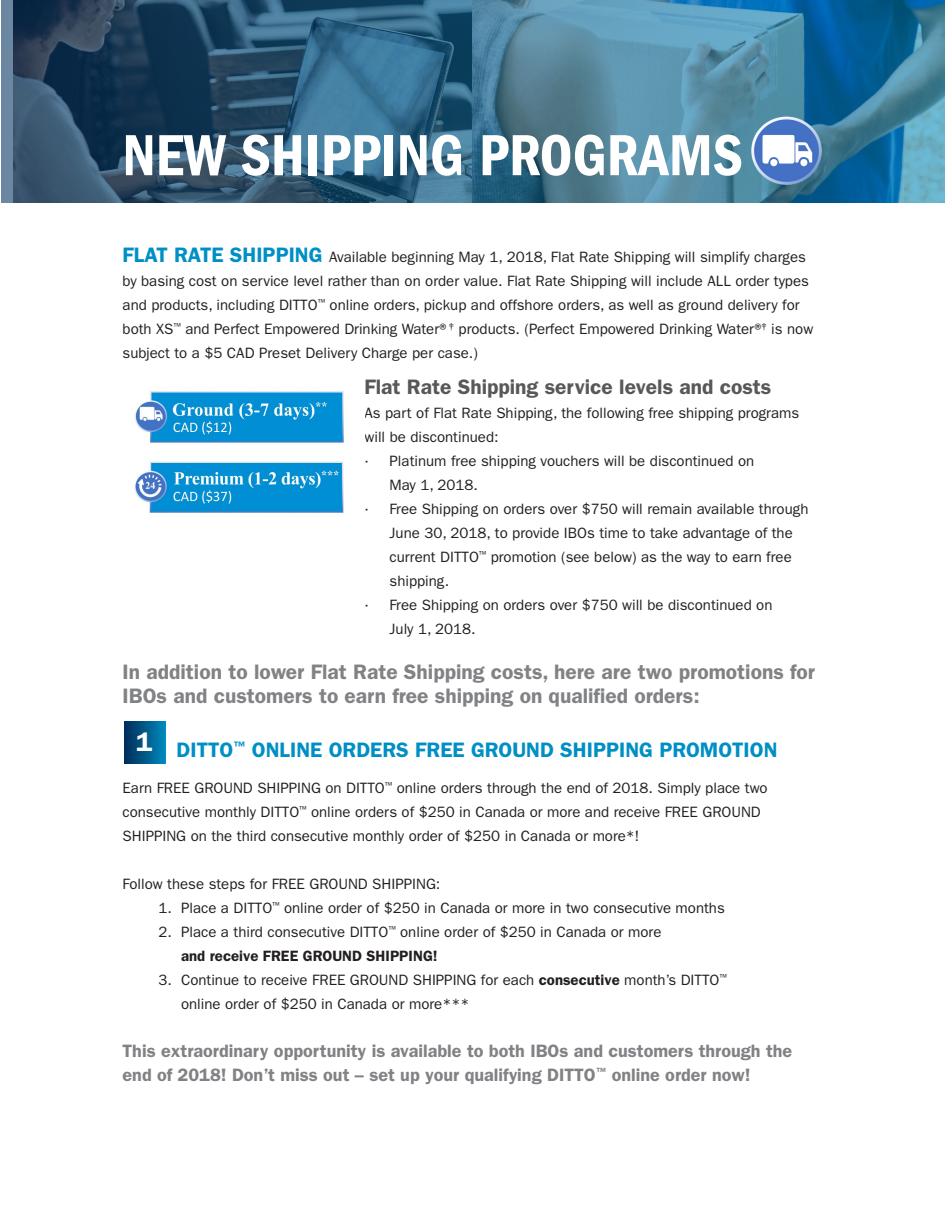
<style>
.page{position:relative;width:945px;height:1215px;background:#fff}
.page>*{position:absolute;margin:0;border:0;box-sizing:border-box;transform-origin:0 0}
.t1{font:60px "ITC Franklin Gothic Std Dm Cd";color:#fff}
.t2{font:600 27px "ITC Franklin Gothic Std";color:#fff}
.t3{font:600 21px/24px "ITC Franklin Gothic Std";color:#808285}
.t4{font:600 21px "ITC Franklin Gothic Std";color:#008fc5}
.t5{font:600 21px "ITC Franklin Gothic Std";color:#57585a}
.t6{font:600 18px/24px "ITC Franklin Gothic Std";color:#808285}
.t7{font:15px/24px "ITC Franklin Gothic Std";color:#231f20}
.s1{font-weight:600;font-size:21px;color:#008fc5}
.s2{font-weight:600}
</style>
<div class="page">
<svg style="left:2px;top:0;width:943px;height:202px;background:#386b88"></svg>
<div style="left:125px;top:722px;width:41px;height:41px;background:linear-gradient(to right,#002d5a,#0089bd)"></div>
<img style="left:134px;top:391px;width:210px;height:122px">
<img style="left:751px;top:116px;width:70px;height:69px">
<p class="t1" style="left:123px;top:121px;width:622px">NEW SHIPPING PROGRAMS</p>
<p class="t7" style="left:123px;top:245px;width:692px"><span class="s1">FLAT RATE SHIPPING</span> Available beginning May 1, 2018, Flat Rate Shipping will simplify charges by basing cost on service level rather than on order value. Flat Rate Shipping will include ALL order types and products, including DITTO<sup>™</sup> online orders, pickup and offshore orders, as well as ground delivery for both XS<sup>™</sup> and Perfect Empowered Drinking Water®<sup>‡</sup> products. (Perfect Empowered Drinking Water®<sup>‡</sup> is now subject to a $5 CAD Preset Delivery Charge per case.)</p>
<p class="t5" style="left:364px;top:374px;width:408px">Flat Rate Shipping service levels and costs</p>
<p class="t7" style="left:364px;top:401px;width:436px">As part of Flat Rate Shipping, the following free shipping programs will be discontinued:</p>
<p class="t7" style="left:390px;top:449px;width:366px;text-indent:-25px">· Platinum free shipping vouchers will be discontinued on<br>May 1, 2018.</p>
<p class="t7" style="left:390px;top:497px;width:420px;text-indent:-25px">· Free Shipping on orders over $750 will remain available through June 30, 2018, to provide IBOs time to take advantage of the current DITTO<sup>™</sup> promotion (see below) as the way to earn free shipping.</p>
<p class="t7" style="left:390px;top:593px;width:384px;text-indent:-25px">· Free Shipping on orders over $750 will be discontinued on<br>July 1, 2018.</p>
<p class="t3" style="left:123px;top:660px;width:694px">In addition to lower Flat Rate Shipping costs, here are two promotions for<br>IBOs and customers to earn free shipping on qualified orders:</p>
<p class="t4" style="left:177px;top:737px;width:603px">DITTO<sup>™</sup> ONLINE ORDERS FREE GROUND SHIPPING PROMOTION</p>
<p class="t7" style="left:123px;top:776px;width:647px">Earn FREE GROUND SHIPPING on DITTO<sup>™</sup> online orders through the end of 2018. Simply place two consecutive monthly DITTO<sup>™</sup> online orders of $250 in Canada or more and receive FREE GROUND<br>SHIPPING on the third consecutive monthly order of $250 in Canada or more*!</p>
<p class="t7" style="left:123px;top:872px;width:319px">Follow these steps for FREE GROUND SHIPPING:</p>
<p class="t7" style="left:159px;top:896px;width:568px">1. Place a DITTO<sup>™</sup> online order of $250 in Canada or more in two consecutive months</p>
<p class="t7" style="left:181px;top:920px;width:482px;text-indent:-22px">2. Place a third consecutive DITTO<sup>™</sup> online order of $250 in Canada or more <span class="s2">and receive FREE GROUND SHIPPING!</span></p>
<p class="t7" style="left:181px;top:968px;width:547px;text-indent:-22px">3. Continue to receive FREE GROUND SHIPPING for each <span class="s2">consecutive</span> month’s DITTO<sup>™ </sup>online order of $250 in Canada or more***</p>
<p class="t6" style="left:123px;top:1039px;width:671px">This extraordinary opportunity is available to both IBOs and customers through the end of 2018! Don’t miss out – set up your qualifying DITTO<sup>™</sup> online order now!</p>
<p class="t2" style="left:136px;top:725px;width:18px">1</p>
</div>
